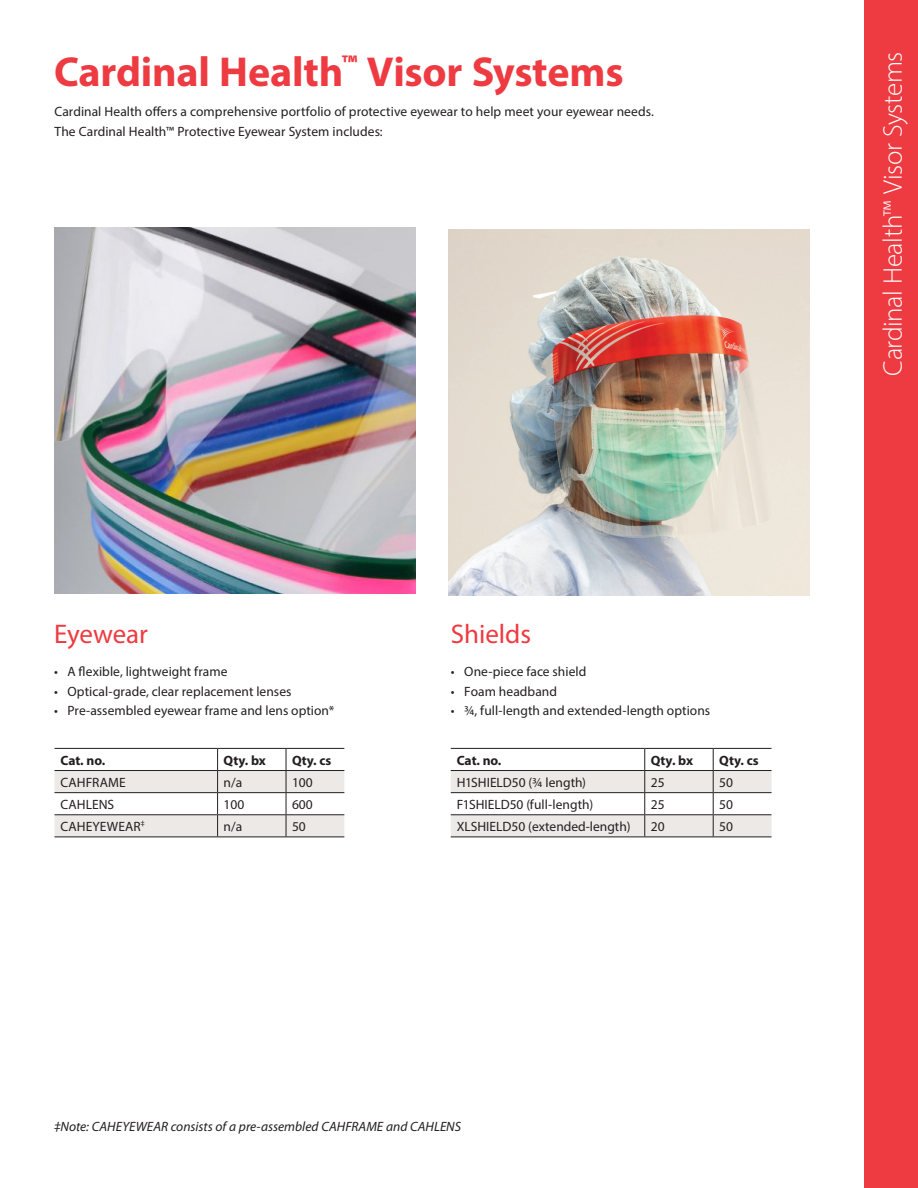
<style>
.page{position:relative;width:918px;height:1188px;background:#fff}
.page>*{position:absolute;margin:0;border:0;box-sizing:border-box;transform-origin:0 0}
.t1{font:700 42px "Myriad Pro";letter-spacing:-.005em;color:#ee3a41}
.t2{font:300 27px "Myriad Pro";letter-spacing:-.015em;color:#fff}
.t3{font:27px "Myriad Pro";color:#ee3a41}
.t4{font:13.5px/19.5px "Myriad Pro";color:#231f20}
.t5{font:italic 13.5px "Myriad Pro";color:#231f20}
.t6{font:700 13.5px "Myriad Pro";color:#231f20}
</style>
<div class="page">
<img style="left:449px;top:229px;width:361px;height:367px">
<img style="left:54px;top:227px;width:361px;height:367px">
<div style="left:864px;top:0;width:54px;height:1188px;background:#ee3a41"></div>
<hr style="left:55px;top:748px;width:163px;height:1px;background:#231f20">
<hr style="left:218px;top:748px;width:68px;height:1px;background:#231f20">
<hr style="left:286px;top:748px;width:58px;height:1px;background:#231f20">
<svg style="left:55px;top:749px;width:289px;height:88px"></svg>
<hr style="left:55px;top:837px;width:163px;height:1px;background:#231f20">
<hr style="left:218px;top:837px;width:68px;height:1px;background:#231f20">
<hr style="left:286px;top:837px;width:58px;height:1px;background:#231f20">
<hr style="left:451px;top:748px;width:194px;height:1px;background:#231f20">
<hr style="left:645px;top:748px;width:68px;height:1px;background:#231f20">
<hr style="left:713px;top:748px;width:59px;height:1px;background:#231f20">
<svg style="left:451px;top:749px;width:321px;height:88px"></svg>
<hr style="left:451px;top:837px;width:194px;height:1px;background:#231f20">
<hr style="left:645px;top:837px;width:68px;height:1px;background:#231f20">
<hr style="left:713px;top:837px;width:59px;height:1px;background:#231f20">
<h1 class="t1" style="left:54px;top:44px;width:571px">Cardinal Health<sup>™</sup> Visor Systems</h1>
<p class="t4" style="left:55px;top:102px;width:601px">Cardinal Health offers a comprehensive portfolio of protective eyewear to help meet your eyewear needs.<br>The Cardinal Health™ Protective Eyewear System includes:</p>
<h2 class="t3" style="left:54px;top:617px;width:96px">Eyewear</h2>
<p class="t4" style="left:54px;top:662px;width:175px">• A flexible, lightweight frame</p>
<p class="t4" style="left:54px;top:681px;width:239px">• Optical-grade, clear replacement lenses</p>
<p class="t4" style="left:54px;top:701px;width:282px">• Pre-assembled eyewear frame and lens option*</p>
<p class="t6" style="left:61px;top:751px;width:46px">Cat. no.</p>
<p class="t6" style="left:224px;top:751px;width:44px">Qty. bx</p>
<p class="t6" style="left:292px;top:751px;width:41px">Qty. cs</p>
<p class="t4" style="left:61px;top:772px;width:67px">CAHFRAME</p>
<p class="t4" style="left:224px;top:772px;width:20px">n/a</p>
<p class="t4" style="left:292px;top:772px;width:22px">100</p>
<p class="t4" style="left:61px;top:794px;width:55px">CAHLENS</p>
<p class="t4" style="left:224px;top:794px;width:22px">100</p>
<p class="t4" style="left:292px;top:794px;width:22px">600</p>
<p class="t4" style="left:61px;top:816px;width:86px">CAHEYEWEAR<sup>‡</sup></p>
<p class="t4" style="left:224px;top:816px;width:20px">n/a</p>
<p class="t4" style="left:292px;top:816px;width:15px">50</p>
<h2 class="t3" style="left:451px;top:617px;width:82px">Shields</h2>
<p class="t4" style="left:451px;top:662px;width:137px">• One-piece face shield</p>
<p class="t4" style="left:451px;top:681px;width:108px">• Foam headband</p>
<p class="t4" style="left:451px;top:701px;width:261px">• ¾, full-length and extended-length options</p>
<p class="t6" style="left:457px;top:751px;width:46px">Cat. no.</p>
<p class="t6" style="left:651px;top:751px;width:44px">Qty. bx</p>
<p class="t6" style="left:719px;top:751px;width:41px">Qty. cs</p>
<p class="t4" style="left:457px;top:772px;width:131px">H1SHIELD50 (3/4 length)</p>
<p class="t4" style="left:651px;top:772px;width:15px">25</p>
<p class="t4" style="left:719px;top:772px;width:15px">50</p>
<p class="t4" style="left:457px;top:794px;width:138px">F1SHIELD50 (full-length)</p>
<p class="t4" style="left:651px;top:794px;width:15px">25</p>
<p class="t4" style="left:719px;top:794px;width:15px">50</p>
<p class="t4" style="left:457px;top:816px;width:176px">XLSHIELD50 (extended-length)</p>
<p class="t4" style="left:651px;top:816px;width:15px">20</p>
<p class="t4" style="left:719px;top:816px;width:15px">50</p>
<p class="t5" style="left:54px;top:1119px;width:409px">‡Note: CAHEYEWEAR consists of a pre-assembled CAHFRAME and CAHLENS</p>
<h2 class="t2" style="left:877px;top:376px;width:325px;rotate:-90deg">Cardinal Health™ Visor Systems</h2>
</div>
